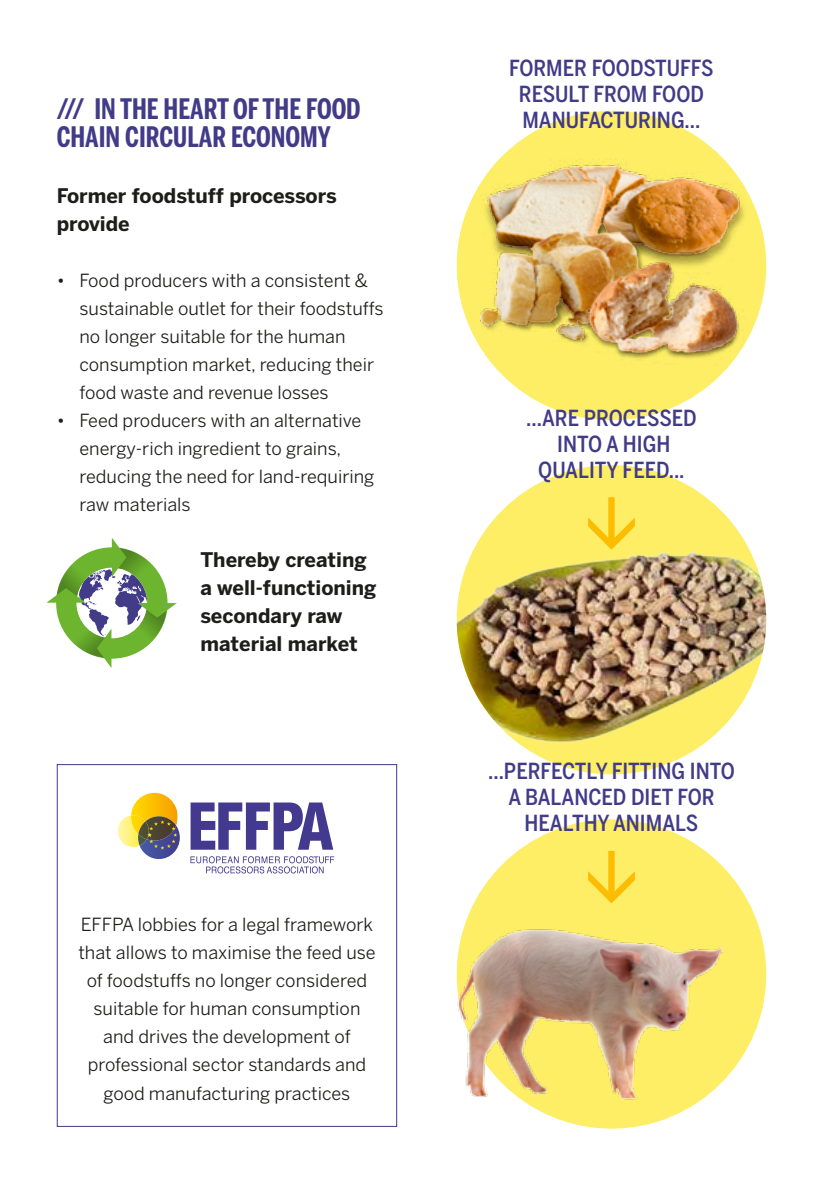
<style>
.page{position:relative;width:823px;height:1191px;background:#fff}
.page>*{position:absolute;margin:0;border:0;box-sizing:border-box;transform-origin:0 0}
.t1{font:700 28px/28px "Benton Sans Comp";color:#413b88}
.t2{font:500 22px/26px "Benton Sans Cond";color:#413b88;text-align:center}
.t3{font:700 20px/28px "Benton Sans";color:#1d1d1b}
.t4{font:18px/28px "Benton Sans";color:#1d1d1b}
.s1{font-weight:500}
</style>
<div class="page">
<div style="left:456px;top:465px;width:309px;height:309px;background:#fdee66;border-radius:50%"></div>
<img style="left:456px;top:511px;width:309px;height:234px">
<div style="left:456px;top:111px;width:309px;height:309px;background:#fdee66;border-radius:50%"></div>
<div style="left:57px;top:764px;width:340px;height:362px;border:1px solid #413b88"></div>
<div style="left:456px;top:819px;width:309px;height:309px;background:#fdee66;border-radius:50%"></div>
<svg style="left:588px;top:851px;width:46px;height:52px"></svg>
<img style="left:456px;top:925px;width:267px;height:175px">
<img style="left:141px;top:827px;width:39px;height:32px">
<img style="left:131px;top:793px;width:47px;height:29px">
<img style="left:145px;top:816px;width:31px;height:4px">
<img style="left:118px;top:815px;width:20px;height:32px">
<img style="left:131px;top:815px;width:14px;height:19px">
<svg style="left:138px;top:820px;width:39px;height:29px"></svg>
<svg style="left:190px;top:802px;width:143px;height:47px"></svg>
<svg style="left:190px;top:856px;width:144px;height:17px"></svg>
<svg style="left:587px;top:497px;width:47px;height:52px"></svg>
<img style="left:469px;top:147px;width:284px;height:221px">
<svg style="left:46px;top:538px;width:131px;height:130px"></svg>
<h1 class="t1" style="left:57px;top:95px;width:305px"><span class="s1">///</span> IN THE HEART OF THE FOOD<br>CHAIN CIRCULAR ECONOMY</h1>
<p class="t3" style="left:57px;top:182px;width:281px">Former foodstuff processors provide</p>
<p class="t4" style="left:79px;top:266px;width:305px;text-indent:-23px">• Food producers with a consistent &amp; sustainable outlet for their foodstuffs no longer suitable for the human consumption market, reducing their food waste and revenue losses</p>
<p class="t4" style="left:79px;top:406px;width:296px;text-indent:-23px">• Feed producers with an alternative energy-rich ingredient to grains, reducing the need for land-requiring raw materials</p>
<p class="t3" style="left:200px;top:546px;width:177px">Thereby creating a well-functioning secondary raw material market</p>
<p class="t4" style="left:78px;top:910px;width:298px;text-align:center">EFFPA lobbies for a legal framework that allows to maximise the feed use of foodstuffs no longer considered suitable for human consumption and drives the development of professional sector standards and good manufacturing practices</p>
<p class="t2" style="left:509px;top:54px;width:206px">FORMER FOODSTUFFS<br>RESULT FROM FOOD<br>MANUFACTURING...</p>
<p class="t2" style="left:526px;top:404px;width:172px">...ARE PROCESSED<br>INTO A HIGH<br>QUALITY FEED...</p>
<p class="t2" style="left:488px;top:758px;width:248px">...PERFECTLY FITTING INTO<br>A BALANCED DIET FOR<br>HEALTHY ANIMALS</p>
</div>
